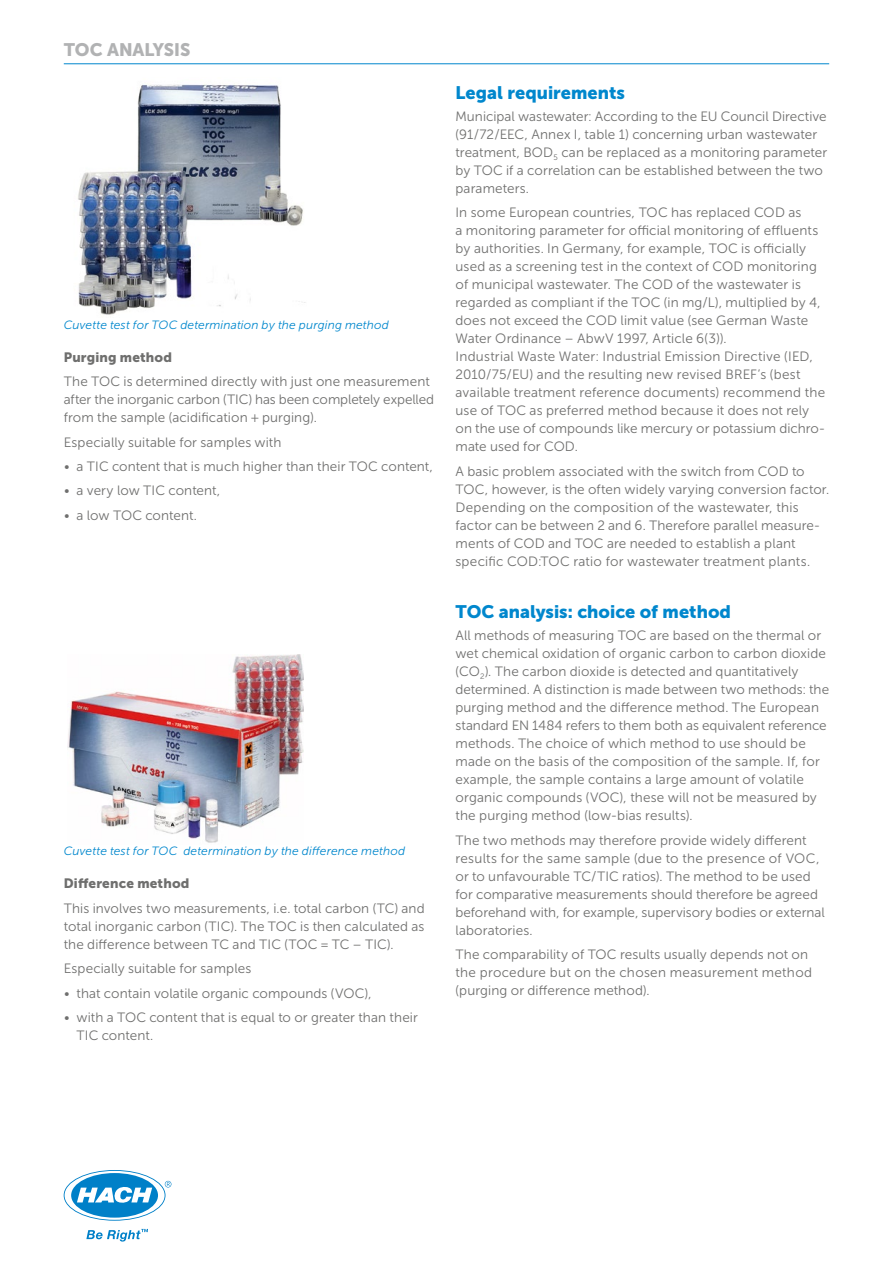
<style>
.page{position:relative;width:893px;height:1263px;background:#fff}
.page>*{position:absolute;margin:0;border:0;box-sizing:border-box;transform-origin:0 0}
.t1{font:18px "Museo Sans Cyrl 900";color:#0087cd}
.t2{font:18px "Museo Sans Cyrl 900";color:#b1b2b3}
.t3{font:13.5px/18px "Museo Sans Cyrl 300";letter-spacing:.01em;color:#6f6f6e}
.t4{font:13.5px "Museo Sans Cyrl 900";letter-spacing:.015em;color:#6f6f6e}
.t5{font:italic 12px "Museo Sans Cyrl 300";letter-spacing:.015em;color:#0087cd}
</style>
<div class="page">
<svg style="left:65px;top:1171px;width:106px;height:49px"></svg>
<svg style="left:86px;top:1229px;width:62px;height:12px"></svg>
<img style="left:78px;top:84px;width:228px;height:231px">
<img style="left:68px;top:655px;width:235px;height:188px">
<hr style="left:64px;top:63px;width:765px;height:1px;background:#0087cd">
<h1 class="t2" style="left:64px;top:39px;width:128px">TOC ANALYSIS</h1>
<p class="t5" style="left:64px;top:318px;width:327px">Cuvette test for TOC determination by the purging method</p>
<p class="t4" style="left:64px;top:349px;width:110px">Purging method</p>
<p class="t3" style="left:64px;top:373px;width:372px">The TOC is determined directly with just one measurement after the inorganic carbon (TIC) has been completely expelled from the sample (acidification + purging).</p>
<p class="t3" style="left:64px;top:433px;width:219px">Especially suitable for samples with</p>
<p class="t3" style="left:64px;top:457px;width:371px">• a TIC content that is much higher than their TOC content,</p>
<p class="t3" style="left:64px;top:482px;width:158px">• a very low TIC content,</p>
<p class="t3" style="left:64px;top:506px;width:135px">• a low TOC content.</p>
<p class="t5" style="left:64px;top:845px;width:343px">Cuvette test for TOC determination by the difference method</p>
<p class="t4" style="left:64px;top:876px;width:127px">Difference method</p>
<p class="t3" style="left:64px;top:899px;width:362px;text-align:justify">This involves two measurements, i.e. total carbon (TC) and total inorganic carbon (TIC). The TOC is then calculated as the difference between TC and TIC (TOC = TC – TIC).</p>
<p class="t3" style="left:64px;top:960px;width:189px">Especially suitable for samples</p>
<p class="t3" style="left:64px;top:984px;width:309px">• that contain volatile organic compounds (VOC),</p>
<p class="t3" style="left:77px;top:1008px;width:343px;text-indent:-13px">• with a TOC content that is equal to or greater than their<br>TIC content.</p>
<h1 class="t1" style="left:455px;top:82px;width:171px">Legal requirements</h1>
<p class="t3" style="left:455px;top:108px;width:373px">Municipal wastewater: According to the EU Council Directive (91/72/EEC, Annex I, table 1) concerning urban wastewater treatment, BOD<sub>5</sub> can be replaced as a monitoring parameter by TOC if a correlation can be established between the two parameters.</p>
<p class="t3" style="left:455px;top:204px;width:371px">In some European countries, TOC has replaced COD as<br>a monitoring parameter for official monitoring of effluents by authorities. In Germany, for example, TOC is officially used as a screening test in the context of COD monitoring of municipal wastewater. The COD of the wastewater is regarded as compliant if the TOC (in mg/L), multiplied by 4, does not exceed the COD limit value (see German Waste Water Ordinance – AbwV 1997, Article 6(3)).<br>Industrial Waste Water: Industrial Emission Directive (IED, 2010/75/EU) and the resulting new revised BREF’s (best available treatment reference documents) recommend the use of TOC as preferred method because it does not rely on the use of compounds like mercury or potassium dichro&shy;mate used for COD.</p>
<p class="t3" style="left:455px;top:462px;width:375px">A basic problem associated with the switch from COD to TOC, however, is the often widely varying conversion factor.<br>Depending on the composition of the wastewater, this factor can be between 2 and 6. Therefore parallel measure&shy;ments of COD and TOC are needed to establish a plant specific COD:TOC ratio for wastewater treatment plants.</p>
<h1 class="t1" style="left:455px;top:601px;width:277px">TOC analysis: choice of method</h1>
<p class="t3" style="left:455px;top:627px;width:375px">All methods of measuring TOC are based on the thermal or wet chemical oxidation of organic carbon to carbon dioxide (CO<sub>2</sub>). The carbon dioxide is detected and quantitatively determined. A distinction is made between two methods: the purging method and the difference method. The European standard EN 1484 refers to them both as equivalent reference methods. The choice of which method to use should be made on the basis of the composition of the sample. If, for example, the sample contains a large amount of volatile organic compounds (VOC), these will not be measured by the purging method (low-bias results).</p>
<p class="t3" style="left:455px;top:831px;width:371px">The two methods may therefore provide widely different results for the same sample (due to the presence of VOC, or to unfavourable TC/TIC ratios). The method to be used for comparative measurements should therefore be agreed beforehand with, for example, supervisory bodies or external laboratories.</p>
<p class="t3" style="left:455px;top:945px;width:358px">The comparability of TOC results usually depends not on the procedure but on the chosen measurement method (purging or difference method).</p>
</div>
